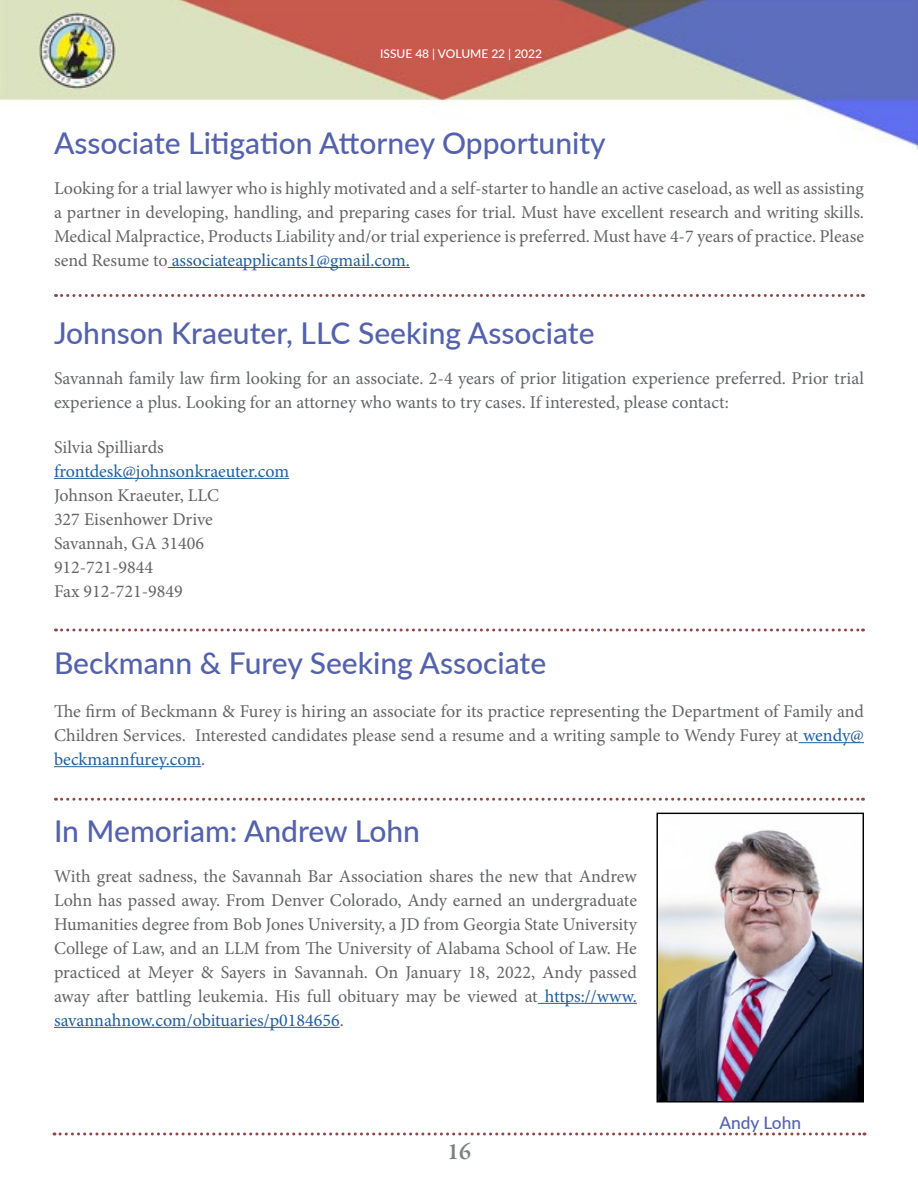
<style>
.page{position:relative;width:918px;height:1188px;background:#fff}
.page>*{position:absolute;margin:0;border:0;box-sizing:border-box;transform-origin:0 0}
.t1{font:500 30px "Lato";color:#5462ad}
.t2{font:600 24px "Garamond Premr Pro";color:#7e8083}
.t3{font:18px/24px "Minion Pro";color:#636466;text-align:justify}
.t4{font:18px "Minion Pro";color:#215e9e}
.t5{font:500 17.25px "Lato";color:#5462ad}
.t6{font:500 12px "Lato";color:#fff}
.s1{color:#215e9e}
</style>
<div class="page">
<img style="left:0;top:0;width:918px;height:150px">
<svg style="left:54px;top:1132px;width:811px;height:4px"></svg>
<svg style="left:56px;top:294px;width:807px;height:3px"></svg>
<hr style="left:168px;top:267px;width:242px;height:1px;background:#215e9e">
<svg style="left:56px;top:628px;width:807px;height:4px"></svg>
<hr style="left:54px;top:478px;width:235px;height:1px;background:#215e9e">
<hr style="left:538px;top:1003px;width:99px;height:1px;background:#215e9e">
<hr style="left:54px;top:1027px;width:286px;height:1px;background:#215e9e">
<img style="left:659px;top:830px;width:203px;height:271px">
<div style="left:657px;top:813px;width:207px;height:290px;border:1px solid #000"></div>
<svg style="left:56px;top:798px;width:807px;height:3px"></svg>
<hr style="left:799px;top:742px;width:65px;height:1px;background:#215e9e">
<hr style="left:54px;top:766px;width:147px;height:1px;background:#215e9e">
<p class="t6" style="left:380px;top:45px;width:164px">ISSUE 48 | VOLUME 22 | 2022</p>
<h1 class="t1" style="left:54px;top:121px;width:553px">Associate Litigation Attorney Opportunity</h1>
<p class="t3" style="left:54px;top:176px;width:812px">Looking for a trial lawyer who is highly motivated and a self-starter to handle an active caseload, as well as assisting a partner in developing, handling, and preparing cases for trial. Must have excellent research and writing skills.<br>Medical Malpractice, Products Liability and/or trial experience is preferred. Must have 4-7 years of practice. Please send Resume to <span class="s1">associateapplicants1@gmail.com.</span></p>
<h1 class="t1" style="left:54px;top:311px;width:542px">Johnson Kraeuter, LLC Seeking Associate</h1>
<p class="t3" style="left:54px;top:366px;width:811px">Savannah family law firm looking for an associate. 2-4 years of prior litigation experience preferred. Prior trial experience a plus. Looking for an attorney who wants to try cases. If interested, please contact:</p>
<p class="t3" style="left:54px;top:435px;width:111px">Silvia Spilliards</p>
<p class="t4" style="left:54px;top:459px;width:237px">frontdesk@johnsonkraeuter.com</p>
<p class="t3" style="left:54px;top:483px;width:167px;text-align:left">Johnson Kraeuter, LLC<br>327 Eisenhower Drive<br>Savannah, GA 31406<br>912-721-9844<br>Fax 912-721-9849</p>
<h1 class="t1" style="left:54px;top:641px;width:494px">Beckmann &amp; Furey Seeking Associate</h1>
<p class="t3" style="left:54px;top:699px;width:812px">The firm of Beckmann &amp; Furey is hiring an associate for its practice representing the Department of Family and Children Services. Interested candidates please send a resume and a writing sample to Wendy Furey at <span class="s1">wendy@ beckmannfurey.com</span>.</p>
<h1 class="t1" style="left:54px;top:809px;width:367px">In Memoriam: Andrew Lohn</h1>
<p class="t3" style="left:54px;top:864px;width:585px">With great sadness, the Savannah Bar Association shares the new that Andrew Lohn has passed away. From Denver Colorado, Andy earned an undergraduate Humanities degree from Bob Jones University, a JD from Georgia State University College of Law, and an LLM from The University of Alabama School of Law. He practiced at Meyer &amp; Sayers in Savannah. On January 18, 2022, Andy passed away after battling leukemia. His full obituary may be viewed at <span class="s1">https://www. savannahnow.com/obituaries/p0184656</span>.</p>
<h2 class="t2" style="left:447px;top:1137px;width:25px">16</h2>
<p class="t5" style="left:719px;top:1110px;width:83px">Andy Lohn</p>
</div>
